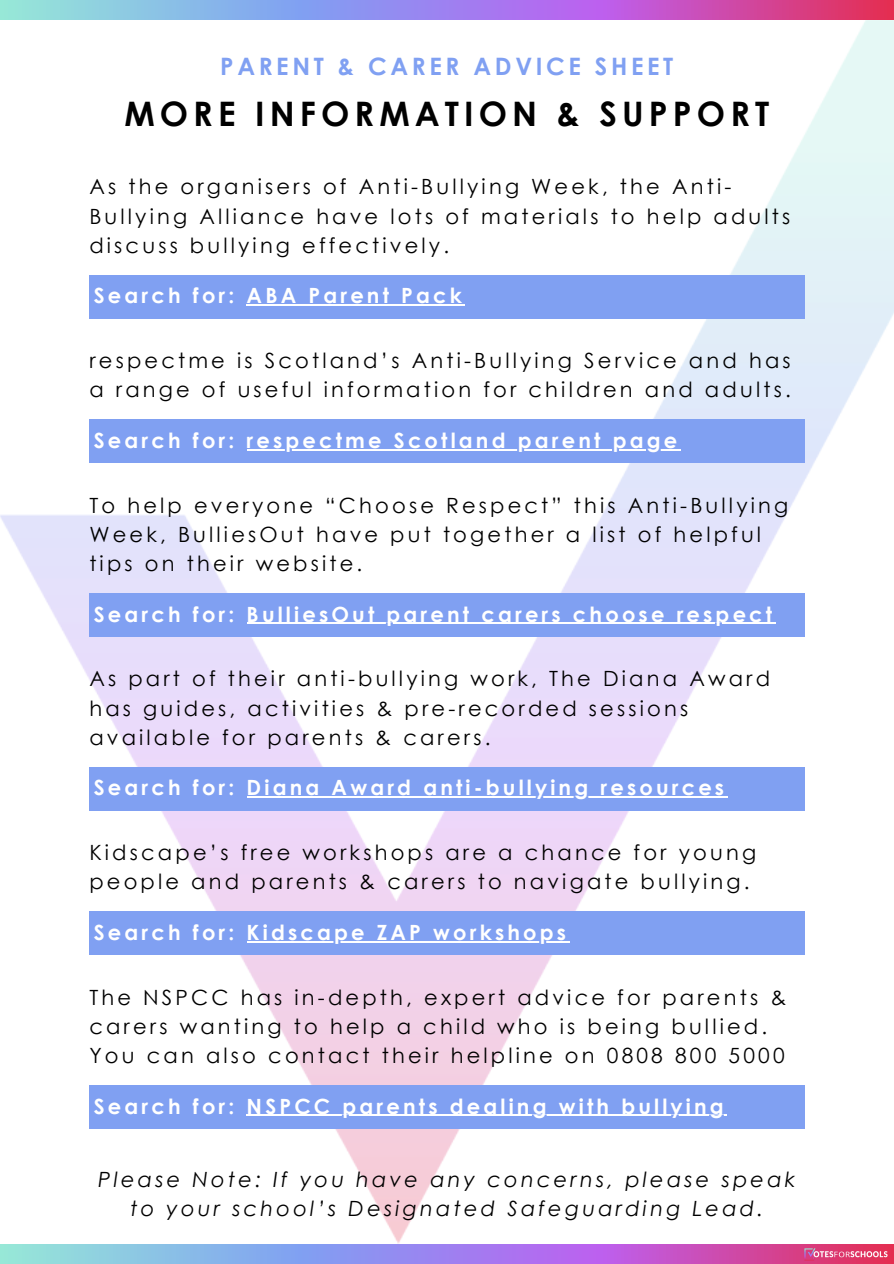
<style>
.page{position:relative;width:894px;height:1264px;background:#fff}
.page>*{position:absolute;margin:0;border:0;box-sizing:border-box;transform-origin:0 0}
.t1{font:700 33.75px "Century Gothic";letter-spacing:.15em;color:#000}
.t2{font:700 24px "Century Gothic";letter-spacing:.15em;color:#80a0f2}
.t3{font:21px/29.2px "Century Gothic";letter-spacing:.15em;color:#000}
.t4{font:700 21px "Century Gothic";letter-spacing:.15em;color:#fff}
.t5{font:italic 21px/29.2px "Century Gothic";letter-spacing:.15em;color:#000;text-align:center}
</style>
<div class="page">
<img style="left:0;top:20px;width:893px;height:1223px">
<svg style="left:0;top:0;width:893px;height:20px;background:#a884d1"></svg>
<svg style="left:0;top:1244px;width:893px;height:19px;background:#a489d8"></svg>
<img style="left:804px;top:1247px;width:83px;height:13px">
<div style="left:89px;top:1085px;width:715px;height:43px;background:#80a0f2"></div>
<hr style="left:246px;top:1114px;width:480px;height:1px;background:#fff">
<div style="left:89px;top:275px;width:715px;height:43px;background:#80a0f2"></div>
<hr style="left:246px;top:304px;width:219px;height:1px;background:#fff">
<div style="left:89px;top:419px;width:715px;height:44px;background:#80a0f2"></div>
<hr style="left:246px;top:449px;width:434px;height:1px;background:#fff">
<div style="left:89px;top:767px;width:715px;height:43px;background:#80a0f2"></div>
<hr style="left:246px;top:796px;width:481px;height:1px;background:#fff">
<div style="left:89px;top:593px;width:715px;height:43px;background:#80a0f2"></div>
<hr style="left:246px;top:622px;width:529px;height:2px;background:#fff">
<div style="left:89px;top:911px;width:715px;height:43px;background:#80a0f2"></div>
<hr style="left:246px;top:941px;width:323px;height:1px;background:#fff">
<h1 class="t2" style="left:220px;top:51px;width:454px">PARENT &amp; CARER ADVICE SHEET</h1>
<h2 class="t1" style="left:124px;top:92px;width:646px">MORE INFORMATION &amp; SUPPORT</h2>
<h3 class="t3" style="left:89px;top:171px;width:702px">As the organisers of Anti-Bullying Week, the Anti-<br>Bullying Alliance have lots of materials to help adults discuss bullying effectively.</h3>
<p class="t4" style="left:94px;top:282px;width:369px">Search for: ABA Parent Pack</p>
<p class="t3" style="left:89px;top:345px;width:702px">respectme is Scotland’s Anti-Bullying Service and has a range of useful information for children and adults.</p>
<p class="t4" style="left:94px;top:426px;width:142px">Search for:</p>
<h3 class="t4" style="left:246px;top:426px;width:432px">respectme Scotland parent page</h3>
<p class="t3" style="left:89px;top:490px;width:700px">To help everyone “Choose Respect” this Anti-Bullying<br>Week, BulliesOut have put together a list of helpful tips on their website.</p>
<p class="t4" style="left:94px;top:600px;width:142px">Search for:</p>
<p class="t4" style="left:246px;top:600px;width:527px">BulliesOut parent carers choose respect</p>
<h3 class="t3" style="left:89px;top:663px;width:682px">As part of their anti-bullying work, The Diana Award has guides, activities &amp; pre-recorded sessions available for parents &amp; carers.</h3>
<h3 class="t4" style="left:94px;top:774px;width:142px">Search for:</h3>
<p class="t4" style="left:246px;top:774px;width:479px">Diana Award anti-bullying resources</p>
<p class="t3" style="left:89px;top:837px;width:668px">Kidscape’s free workshops are a chance for young people and parents &amp; carers to navigate bullying.</p>
<p class="t4" style="left:94px;top:918px;width:473px">Search for: Kidscape ZAP workshops</p>
<h3 class="t3" style="left:89px;top:981px;width:698px">The NSPCC has in-depth, expert advice for parents &amp; carers wanting to help a child who is being bullied.<br>You can also contact their helpline on 0808 800 5000</h3>
<h3 class="t4" style="left:94px;top:1092px;width:142px">Search for:</h3>
<p class="t4" style="left:246px;top:1092px;width:478px">NSPCC parents dealing with bullying</p>
<p class="t5" style="left:98px;top:1163px;width:698px">Please Note: If you have any concerns, please speak to your school’s Designated Safeguarding Lead.</p>
</div>
